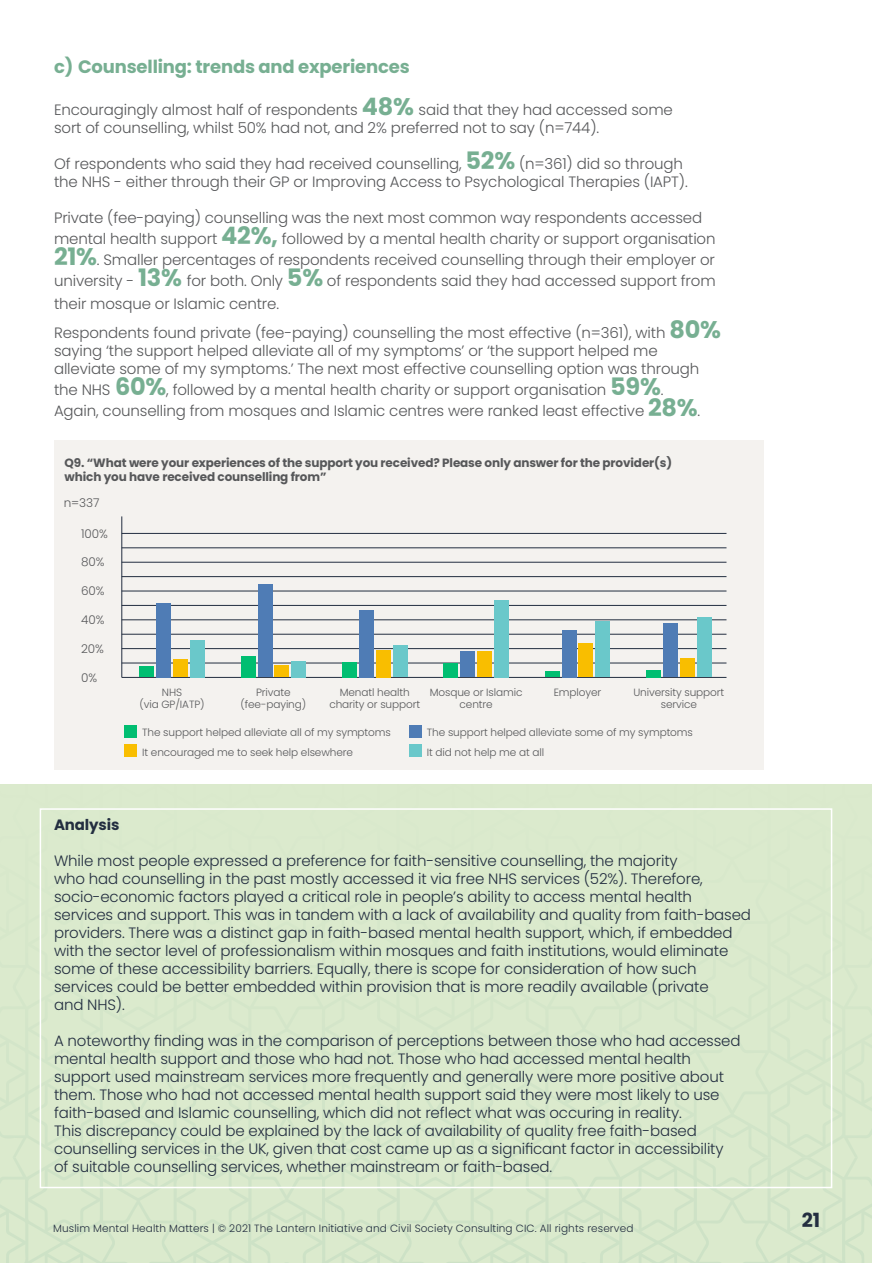
<style>
.page{position:relative;width:872px;height:1263px;background:#fff}
.page>*{position:absolute;margin:0;border:0;box-sizing:border-box;transform-origin:0 0}
.t1{font:700 19.5px "Poppins";color:#232e40}
.t2{font:700 18px "Poppins";letter-spacing:-.01em;color:#77af92}
.t3{font:300 15px/18px "Poppins";letter-spacing:-.01em;color:#232e40}
.t4{font:300 15px/18px "Poppins";letter-spacing:-.01em;color:#57585a}
.t5{font:700 15px "Poppins";letter-spacing:-.01em;color:#232e40}
.t6{font:700 12px/14.4px "Poppins";letter-spacing:-.01em;color:#57585a}
.t7{font:300 12px "Poppins";letter-spacing:-.01em;color:#57585a}
.t8{font:300 10.5px/12.6px "Poppins";letter-spacing:-.01em;color:#57585a;text-align:center}
.t9{font:300 10.5px "Poppins";letter-spacing:.01em;color:#232e40}
.s1{font-weight:700;font-size:24px;color:#77af92}
</style>
<div class="page">
<div style="left:437px;top:784px;width:435px;height:373px;background:#dbeacd"></div>
<svg style="left:437px;top:1157px;width:435px;height:106px;background:#d8e8cb"></svg>
<div style="left:0;top:784px;width:437px;height:373px;background:#dbeacd"></div>
<svg style="left:0;top:1157px;width:437px;height:106px;background:#d8e8cb"></svg>
<div style="left:40px;top:808px;width:792px;height:380px;border:2px solid #fff"></div>
<div style="left:54px;top:440px;width:709px;height:330px;background:#f4f2ef"></div>
<hr style="left:122px;top:516px;width:1px;height:161px;background:#232e40">
<hr style="left:122px;top:648px;width:604px;height:1px;background:#232e40">
<hr style="left:122px;top:619px;width:604px;height:1px;background:#232e40">
<hr style="left:122px;top:591px;width:604px;height:1px;background:#232e40">
<hr style="left:122px;top:562px;width:604px;height:1px;background:#232e40">
<hr style="left:122px;top:533px;width:604px;height:1px;background:#232e40">
<hr style="left:122px;top:677px;width:604px;height:1px;background:#232e40">
<hr style="left:122px;top:663px;width:604px;height:1px;background:#232e40">
<hr style="left:122px;top:634px;width:604px;height:1px;background:#232e40">
<hr style="left:122px;top:605px;width:604px;height:1px;background:#232e40">
<hr style="left:122px;top:576px;width:604px;height:1px;background:#232e40">
<hr style="left:122px;top:547px;width:604px;height:1px;background:#232e40">
<div style="left:139px;top:666px;width:15px;height:11px;background:#00be71"></div>
<div style="left:156px;top:603px;width:15px;height:74px;background:#4f7cb5"></div>
<div style="left:173px;top:659px;width:15px;height:18px;background:#f9be00"></div>
<div style="left:190px;top:640px;width:15px;height:37px;background:#6ac8ca"></div>
<div style="left:241px;top:656px;width:14px;height:21px;background:#00be71"></div>
<div style="left:258px;top:584px;width:14px;height:93px;background:#4f7cb5"></div>
<div style="left:274px;top:665px;width:15px;height:12px;background:#f9be00"></div>
<div style="left:291px;top:661px;width:15px;height:16px;background:#6ac8ca"></div>
<div style="left:342px;top:662px;width:15px;height:15px;background:#00be71"></div>
<div style="left:359px;top:610px;width:15px;height:67px;background:#4f7cb5"></div>
<div style="left:376px;top:650px;width:14px;height:27px;background:#f9be00"></div>
<div style="left:392px;top:645px;width:15px;height:32px;background:#6ac8ca"></div>
<div style="left:443px;top:663px;width:15px;height:14px;background:#00be71"></div>
<div style="left:460px;top:651px;width:15px;height:26px;background:#4f7cb5"></div>
<div style="left:477px;top:651px;width:15px;height:26px;background:#f9be00"></div>
<div style="left:494px;top:600px;width:15px;height:77px;background:#6ac8ca"></div>
<div style="left:545px;top:671px;width:14px;height:6px;background:#00be71"></div>
<div style="left:562px;top:630px;width:14px;height:47px;background:#4f7cb5"></div>
<div style="left:578px;top:644px;width:15px;height:33px;background:#f9be00"></div>
<div style="left:595px;top:621px;width:15px;height:56px;background:#6ac8ca"></div>
<div style="left:646px;top:670px;width:15px;height:7px;background:#00be71"></div>
<div style="left:663px;top:624px;width:15px;height:53px;background:#4f7cb5"></div>
<div style="left:680px;top:659px;width:14px;height:18px;background:#f9be00"></div>
<div style="left:697px;top:617px;width:14px;height:60px;background:#6ac8ca"></div>
<div style="left:125px;top:725px;width:12px;height:12px;background:#00be71"></div>
<div style="left:409px;top:725px;width:12px;height:12px;background:#4f7cb5"></div>
<div style="left:125px;top:744px;width:12px;height:13px;background:#f9be00"></div>
<div style="left:409px;top:744px;width:12px;height:13px;background:#6ac8ca"></div>
<p class="t2" style="left:54px;top:56px;width:357px">c) Counselling: trends and experiences</p>
<p class="t4" style="left:54px;top:101px;width:620px">Encouragingly almost half of respondents <span class="s1">48%</span> said that they had accessed some sort of counselling, whilst 50% had not, and 2% preferred not to say (n=744).</p>
<p class="t4" style="left:54px;top:155px;width:635px">Of respondents who said they had received counselling, <span class="s1">52%</span> (n=361) did so through the NHS - either through their GP or Improving Access to Psychological Therapies (IAPT).</p>
<p class="t4" style="left:54px;top:208px;width:663px;line-height:21px">Private (fee-paying) counselling was the next most common way respondents accessed mental health support <span class="s1">42%,</span> followed by a mental health charity or support organisation<br><span class="s1">21%</span>. Smaller percentages of respondents received counselling through their employer or</p>
<p class="t4" style="left:54px;top:270px;width:663px;line-height:22.5px">university - <span class="s1">13%</span> for both. Only <span class="s1">5%</span> of respondents said they had accessed support from their mosque or Islamic centre.</p>
<p class="t4" style="left:54px;top:323px;width:668px">Respondents found private (fee-paying) counselling the most effective (n=361), with <span class="s1">80% </span>saying ‘the support helped alleviate all of my symptoms’ or ‘the support helped me alleviate some of my symptoms.’ The next most effective counselling option was through</p>
<p class="t4" style="left:54px;top:379px;width:648px;line-height:21px">the NHS <span class="s1">60%</span>, followed by a mental health charity or support organisation <span class="s1">59%</span>.<br>Again, counselling from mosques and Islamic centres were ranked least effective <span class="s1">28%</span>.</p>
<p class="t6" style="left:65px;top:455px;width:609px">Q9. “What were your experiences of the support you received? Please only answer for the provider(s) which you have received counselling from”</p>
<p class="t7" style="left:64px;top:496px;width:37px">n=337</p>
<p class="t7" style="left:81px;top:526px;width:28px">100%</p>
<p class="t7" style="left:81px;top:555px;width:25px">80%</p>
<p class="t7" style="left:81px;top:584px;width:25px">60%</p>
<p class="t7" style="left:81px;top:613px;width:25px">40%</p>
<p class="t7" style="left:81px;top:642px;width:24px">20%</p>
<p class="t7" style="left:81px;top:670px;width:17px">0%</p>
<p class="t8" style="left:162px;top:686px;width:22px">NHS</p>
<p class="t8" style="left:139px;top:698px;width:67px">(via GP/IATP)</p>
<p class="t8" style="left:241px;top:686px;width:67px">Private (fee-paying)</p>
<p class="t8" style="left:329px;top:686px;width:92px">Menatl health charity or support</p>
<p class="t8" style="left:430px;top:686px;width:94px">Mosque or Islamic centre</p>
<p class="t8" style="left:554px;top:686px;width:49px">Employer</p>
<p class="t8" style="left:633px;top:686px;width:92px">University support service</p>
<p class="t8" style="left:142px;top:726px;width:250px">The support helped alleviate all of my symptoms</p>
<p class="t8" style="left:427px;top:726px;width:267px">The support helped alleviate some of my symptoms</p>
<p class="t8" style="left:142px;top:746px;width:212px">It encouraged me to seek help elsewhere</p>
<p class="t8" style="left:427px;top:746px;width:119px">It did not help me at all</p>
<p class="t5" style="left:54px;top:816px;width:67px">Analysis</p>
<p class="t3" style="left:54px;top:851px;width:698px">While most people expressed a preference for faith-sensitive counselling, the majority<br>who had counselling in the past mostly accessed it via free NHS services (52%). Therefore, socio-economic factors played a critical role in people’s ability to access mental health services and support. This was in tandem with a lack of availability and quality from faith-based providers. There was a distinct gap in faith-based mental health support, which, if embedded with the sector level of professionalism within mosques and faith institutions, would eliminate some of these accessibility barriers. Equally, there is scope for consideration of how such services could be better embedded within provision that is more readily available (private<br>and NHS).</p>
<p class="t3" style="left:54px;top:1031px;width:688px">A noteworthy finding was in the comparison of perceptions between those who had accessed mental health support and those who had not. Those who had accessed mental health support used mainstream services more frequently and generally were more positive about them. Those who had not accessed mental health support said they were most likely to use faith-based and Islamic counselling, which did not reflect what was occuring in reality.<br>This discrepancy could be explained by the lack of availability of quality free faith-based counselling services in the UK, given that cost came up as a significant factor in accessibility of suitable counselling services, whether mainstream or faith-based.</p>
<p class="t9" style="left:53px;top:1222px;width:582px">Muslim Mental Health Matters | © 2021 The Lantern Initiative and Civil Society Consulting CIC. All rights reserved</p>
<p class="t1" style="left:801px;top:1209px;width:20px">21</p>
</div>
